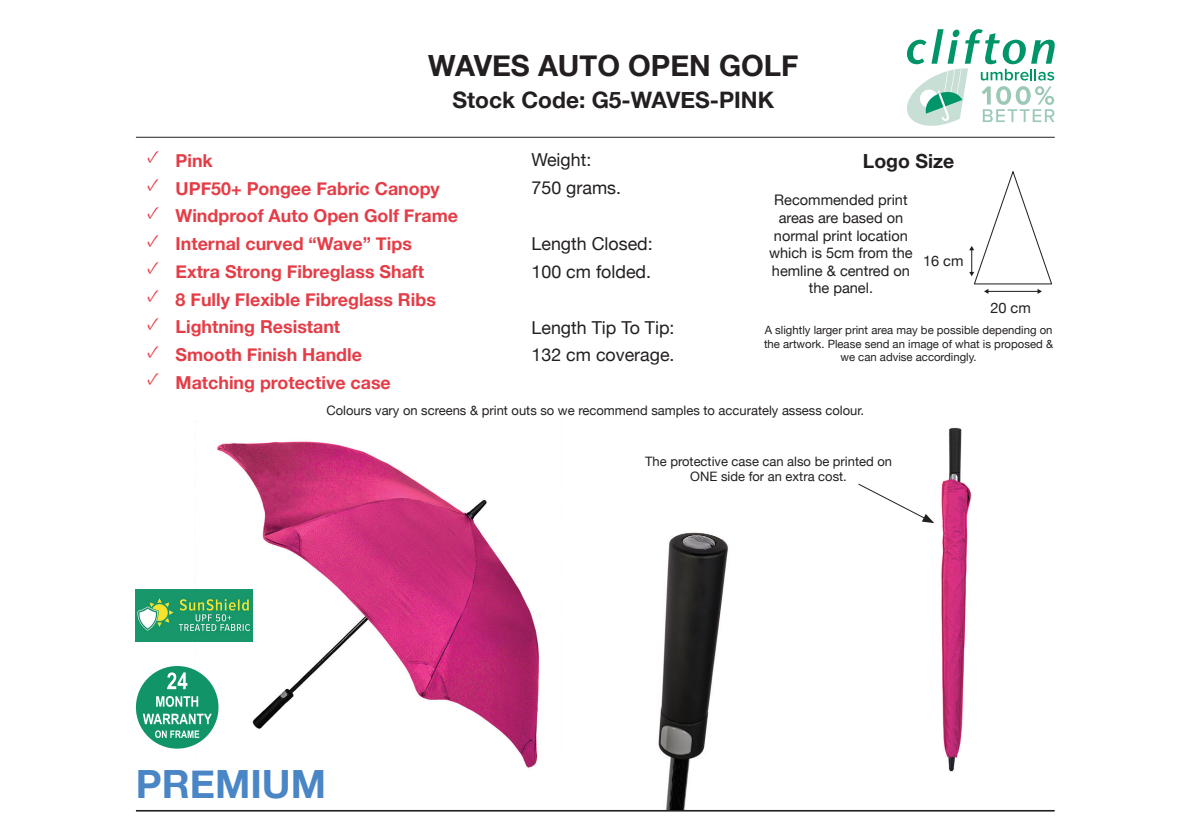
<style>
.page{position:relative;width:1191px;height:840px;background:#fff}
.page>*{position:absolute;margin:0;border:0;box-sizing:border-box;transform-origin:0 0}
.t1{font:700 38.8px "Helvetica Neue";color:#4a86c5}
.t2{font:700 29.2px "Helvetica Neue";color:#231f20}
.t3{font:700 22.6px "Helvetica Neue";color:#231f20}
.t4{font:700 19.4px "Helvetica Neue";color:#231f20}
.t5{font:700 17.8px "Helvetica Neue";color:#e43d47}
.t6{font:17.8px/27.4px "Helvetica Neue";color:#231f20}
.t7{font:14.6px/17.4px "Helvetica Neue";color:#231f20;text-align:center}
.t8{font:13px/15.6px "Helvetica Neue";color:#231f20;text-align:center}
.t9{font:11.4px/13.6px "Helvetica Neue";color:#231f20;text-align:center}
</style>
<div class="page">
<img style="left:933px;top:427px;width:38px;height:345px">
<img style="left:658px;top:532px;width:71px;height:277px">
<img style="left:194px;top:441px;width:345px;height:327px">
<div style="left:136px;top:665px;width:82px;height:83px;background:#119568;border-radius:50%"></div>
<svg style="left:155px;top:730px;width:44px;height:7px"></svg>
<svg style="left:143px;top:713px;width:69px;height:10px"></svg>
<svg style="left:156px;top:696px;width:42px;height:10px"></svg>
<svg style="left:167px;top:672px;width:20px;height:16px"></svg>
<img style="left:136px;top:588px;width:116px;height:53px">
<hr style="left:136px;top:137px;width:918px;height:1px;background:#231f20">
<svg style="left:969px;top:171px;width:83px;height:123px"></svg>
<svg style="left:907px;top:29px;width:147px;height:97px"></svg>
<svg style="left:858px;top:482px;width:76px;height:41px"></svg>
<hr style="left:136px;top:809px;width:918px;height:2px;background:#231f20">
<h2 class="t2" style="left:428px;top:42px;width:372px">WAVES AUTO OPEN GOLF</h2>
<p class="t3" style="left:452px;top:82px;width:323px">Stock Code: G5-WAVES-PINK</p>
<p class="t5" style="left:147px;top:146px;width:67px"><sup>✓</sup> Pink</p>
<p class="t5" style="left:147px;top:174px;width:294px"><sup>✓</sup> UPF50+ Pongee Fabric Canopy</p>
<p class="t5" style="left:147px;top:202px;width:312px"><sup>✓</sup> Windproof Auto Open Golf Frame</p>
<p class="t5" style="left:147px;top:229px;width:266px"><sup>✓</sup> Internal curved “Wave” Tips</p>
<p class="t5" style="left:147px;top:257px;width:278px"><sup>✓</sup> Extra Strong Fibreglass Shaft</p>
<p class="t5" style="left:147px;top:285px;width:290px"><sup>✓</sup> 8 Fully Flexible Fibreglass Ribs</p>
<p class="t5" style="left:147px;top:313px;width:195px"><sup>✓</sup> Lightning Resistant</p>
<p class="t5" style="left:147px;top:340px;width:216px"><sup>✓</sup> Smooth Finish Handle</p>
<p class="t5" style="left:147px;top:368px;width:245px"><sup>✓</sup> Matching protective case</p>
<p class="t6" style="left:531px;top:147px;width:91px">Weight:<br>750 grams.</p>
<p class="t6" style="left:531px;top:231px;width:123px">Length Closed:<br>100 cm folded.</p>
<p class="t6" style="left:531px;top:315px;width:144px">Length Tip To Tip:<br>132 cm coverage.</p>
<p class="t4" style="left:863px;top:146px;width:93px">Logo Size</p>
<p class="t7" style="left:769px;top:192px;width:145px">Recommended print areas are based on normal print location which is 5cm from the hemline &amp; centred on the panel.</p>
<p class="t7" style="left:923px;top:253px;width:42px">16 cm</p>
<p class="t7" style="left:990px;top:300px;width:42px">20 cm</p>
<p class="t9" style="left:764px;top:323px;width:290px">A slightly larger print area may be possible depending on the artwork. Please send an image of what is proposed &amp; we can advise accordingly.</p>
<p class="t8" style="left:326px;top:403px;width:539px">Colours vary on screens &amp; print outs so we recommend samples to accurately assess colour.</p>
<p class="t8" style="left:645px;top:453px;width:248px">The protective case can also be printed on<br>ONE side for an extra cost.</p>
<h1 class="t1" style="left:136px;top:753px;width:192px">PREMIUM</h1>
</div>
